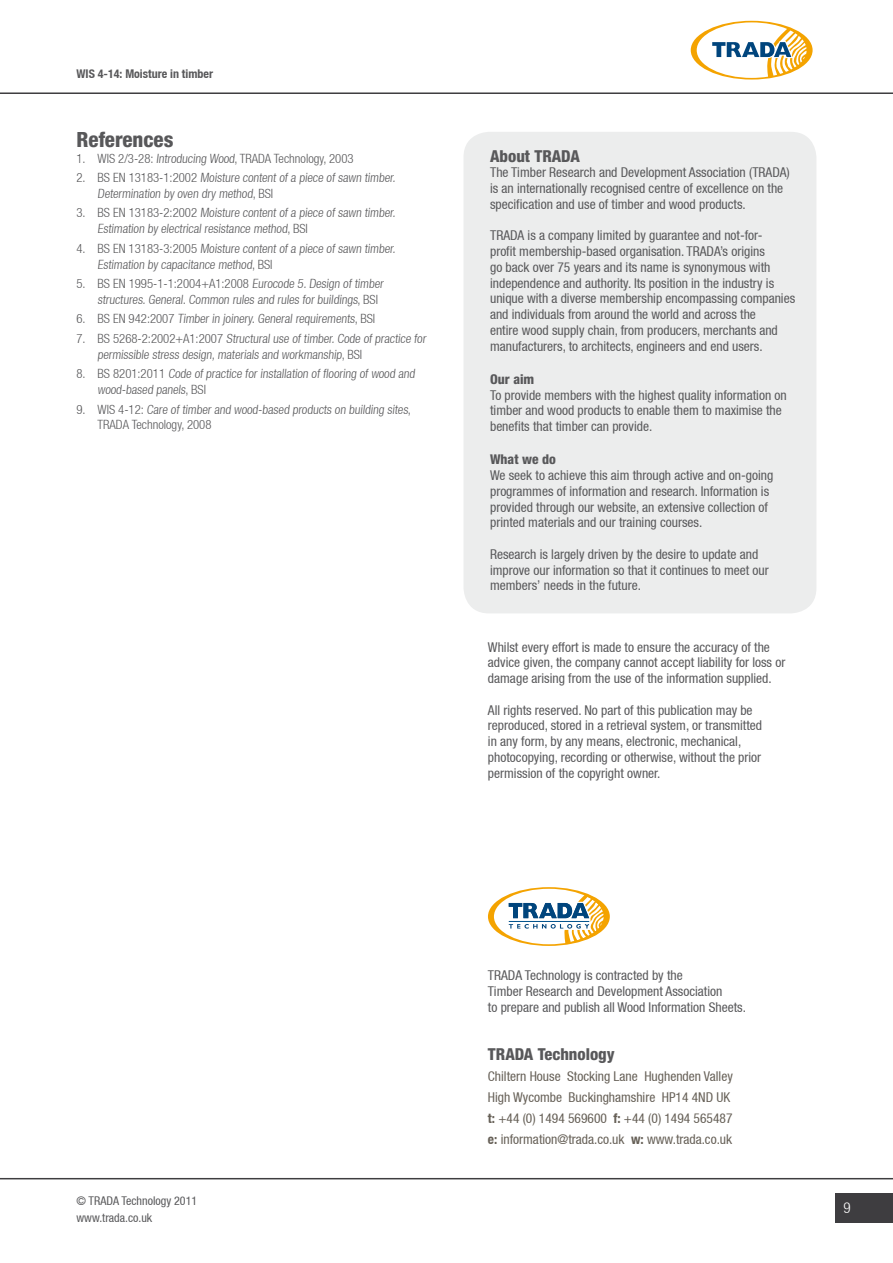
<style>
.page{position:relative;width:893px;height:1263px;background:#fff}
.page>*{position:absolute;margin:0;border:0;box-sizing:border-box;transform-origin:0 0}
.t1{font:800 condensed 21px "Helvetica Neue LT Std";color:#58585a}
.t2{font:800 condensed 16.5px "Helvetica Neue LT Std";color:#58585a}
.t3{font:300 condensed 15px "Helvetica Neue";color:#fff}
.t4{font:condensed 13.5px/15.8px "Helvetica Neue";color:#58585a}
.t5{font:condensed 13.5px/21px "Helvetica Neue";color:#666057}
.t6{font:800 condensed 13.5px "Helvetica Neue LT Std";color:#58585a}
.t7{font:300 condensed 12.75px/15.8px "Helvetica Neue";color:#58585a}
.t8{font:condensed 12px/17px "Helvetica Neue";color:#58585a}
.t9{font:700 condensed 12px "Helvetica Neue";color:#58585a}
.s1{font-weight:700}
</style>
<div class="page">
<div style="left:835px;top:1193px;width:58px;height:30px;background:#3e3d40"></div>
<hr style="left:0;top:92px;width:893px;height:2px;background:#3e3d40">
<hr style="left:0;top:1178px;width:893px;height:1px;background:#3e3d40">
<svg style="left:691px;top:21px;width:122px;height:59px"></svg>
<div style="left:463px;top:132px;width:353px;height:481px;background:#eceded;border-radius:26px"></div>
<svg style="left:488px;top:887px;width:122px;height:59px"></svg>
<p class="t9" style="left:77px;top:67px;width:138px">WIS 4-14: Moisture in timber</p>
<h1 class="t1" style="left:77px;top:126px;width:98px">References</h1>
<p class="t7" style="left:77px;top:150px;width:279px">1. WIS 2/3-28: Introducing Wood, TRADA Technology, 2003</p>
<p class="t7" style="left:98px;top:170px;width:301px;text-indent:-21px">2. BS EN 13183-1:2002 Moisture content of a piece of sawn timber.<br>Determination by oven dry method, BSI</p>
<p class="t7" style="left:98px;top:205px;width:301px;text-indent:-21px">3. BS EN 13183-2:2002 Moisture content of a piece of sawn timber.<br>Estimation by electrical resistance method, BSI</p>
<p class="t7" style="left:98px;top:240px;width:301px;text-indent:-21px">4. BS EN 13183-3:2005 Moisture content of a piece of sawn timber.<br>Estimation by capacitance method, BSI</p>
<p class="t7" style="left:98px;top:276px;width:289px;text-indent:-21px">5. BS EN 1995-1-1:2004+A1:2008 Eurocode 5. Design of timber structures. General. Common rules and rules for buildings, BSI</p>
<p class="t7" style="left:77px;top:311px;width:300px">6. BS EN 942:2007 Timber in joinery. General requirements, BSI</p>
<p class="t7" style="left:98px;top:331px;width:332px;text-indent:-21px">7. BS 5268-2:2002+A1:2007 Structural use of timber. Code of practice for permissible stress design, materials and workmanship, BSI</p>
<p class="t7" style="left:98px;top:366px;width:321px;text-indent:-21px">8. BS 8201:2011 Code of practice for installation of flooring of wood and wood-based panels, BSI</p>
<p class="t7" style="left:98px;top:401px;width:315px;text-indent:-21px">9. WIS 4-12: Care of timber and wood-based products on building sites,<br>TRADA Technology, 2008</p>
<p class="t2" style="left:490px;top:146px;width:91px">About TRADA</p>
<p class="t4" style="left:490px;top:165px;width:301px">The Timber Research and Development Association (TRADA) is an internationally recognised centre of excellence on the specification and use of timber and wood products.</p>
<p class="t4" style="left:490px;top:228px;width:307px">TRADA is a company limited by guarantee and not-for-<br>profit membership-based organisation. TRADA’s origins<br>go back over 75 years and its name is synonymous with independence and authority. Its position in the industry is unique with a diverse membership encompassing companies and individuals from around the world and across the<br>entire wood supply chain, from producers, merchants and manufacturers, to architects, engineers and end users.</p>
<p class="t6" style="left:490px;top:371px;width:46px">Our aim</p>
<p class="t4" style="left:490px;top:387px;width:298px">To provide members with the highest quality information on timber and wood products to enable them to maximise the benefits that timber can provide.</p>
<p class="t6" style="left:490px;top:451px;width:67px">What we do</p>
<p class="t4" style="left:490px;top:467px;width:285px">We seek to achieve this aim through active and on-going programmes of information and research. Information is provided through our website, an extensive collection of printed materials and our training courses.</p>
<p class="t4" style="left:490px;top:546px;width:280px">Research is largely driven by the desire to update and improve our information so that it continues to meet our members’ needs in the future.</p>
<p class="t4" style="left:488px;top:639px;width:299px">Whilst every effort is made to ensure the accuracy of the advice given, the company cannot accept liability for loss or damage arising from the use of the information supplied.</p>
<p class="t4" style="left:488px;top:702px;width:276px">All rights reserved. No part of this publication may be reproduced, stored in a retrieval system, or transmitted in any form, by any means, electronic, mechanical, photocopying, recording or otherwise, without the prior permission of the copyright owner.</p>
<p class="t4" style="left:488px;top:967px;width:259px">TRADA Technology is contracted by the<br>Timber Research and Development Association<br>to prepare and publish all Wood Information Sheets.</p>
<p class="t2" style="left:488px;top:1044px;width:128px">TRADA Technology</p>
<p class="t5" style="left:488px;top:1066px;width:246px">Chiltern House Stocking Lane Hughenden Valley High Wycombe Buckinghamshire HP14 4ND UK <span class="s1">t:</span> +44 (0) 1494 569600 <span class="s1">f:</span> +44 (0) 1494 565487 <span class="s1">e:</span> information@trada.co.uk <span class="s1">w:</span> www.trada.co.uk</p>
<p class="t8" style="left:77px;top:1192px;width:122px">© TRADA Technology 2011 www.trada.co.uk</p>
<p class="t3" style="left:843px;top:1199px;width:9px">9</p>
</div>
